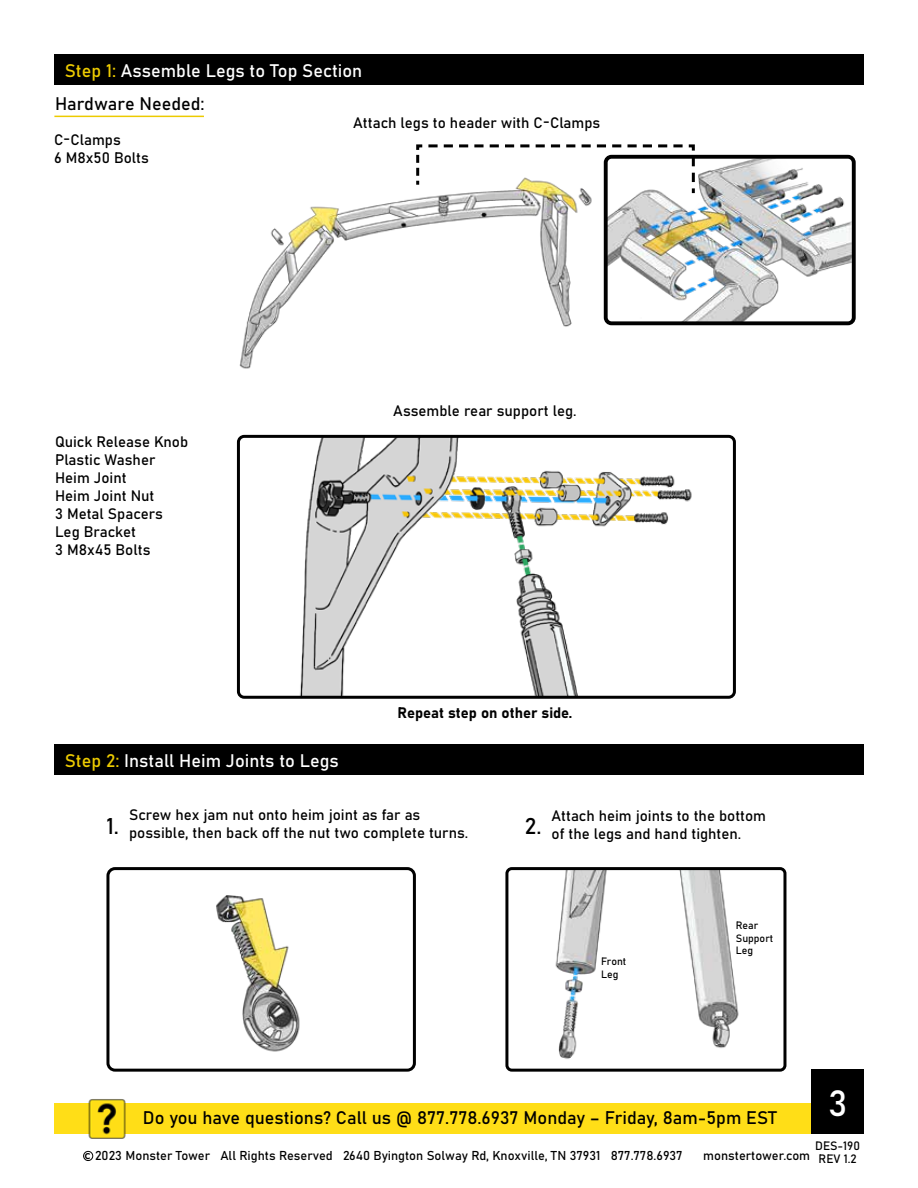
<style>
.page{position:relative;width:918px;height:1188px;background:#fff}
.page>*{position:absolute;margin:0;border:0;box-sizing:border-box;transform-origin:0 0}
.t1{font:36px "Bahnschrift";color:#fff}
.t2{font:22.5px "Bahnschrift";color:#000}
.t3{font:18px "Bahnschrift";color:#000}
.t4{font:18px "Bahnschrift";color:#fff}
.t5{font:15px/18px "Bahnschrift";color:#000}
.t6{font:12.75px "Bahnschrift";color:#000}
.t7{font:12px/12.9px "Bahnschrift";color:#000}
.t8{font:10.5px/12.6px "Bahnschrift";color:#000}
.s1{color:#edcb00}
.s2{font-family:"Futura PT";font-weight:500;font-size:13.8px}
</style>
<div class="page">
<div style="left:54px;top:1103px;width:810px;height:31px;background:#ffde17"></div>
<div style="left:54px;top:54px;width:810px;height:31px;background:#000"></div>
<img style="left:88px;top:1099px;width:38px;height:40px">
<div style="left:83px;top:1151px;width:10px;height:10px;border:1px solid #000;border-radius:50%"></div>
<div style="left:812px;top:1069px;width:52px;height:65px;background:#000"></div>
<img style="left:110px;top:871px;width:302px;height:197px">
<div style="left:106px;top:867px;width:310px;height:205px;border:3px solid #000;border-radius:7px"></div>
<img style="left:509px;top:871px;width:230px;height:197px">
<div style="left:505px;top:867px;width:281px;height:205px;border:3px solid #000;border-radius:5px"></div>
<img style="left:609px;top:160px;width:242px;height:160px">
<div style="left:604px;top:155px;width:252px;height:170px;border:4px solid #000;border-radius:6px"></div>
<img style="left:241px;top:439px;width:491px;height:256px">
<div style="left:237px;top:435px;width:499px;height:264px;border:3px solid #000;border-radius:6px"></div>
<svg style="left:416px;top:144px;width:280px;height:52px"></svg>
<div style="left:54px;top:744px;width:810px;height:31px;background:#000"></div>
<hr style="left:54px;top:116px;width:150px;height:1px;background:#edcb00">
<img style="left:239px;top:161px;width:356px;height:208px">
<div style="left:191px;top:872px;width:51px;height:19px;background:#fff"></div>
<p class="t4" style="left:65px;top:57px;width:299px"><span class="s1">Step 1:</span> Assemble Legs to Top Section</p>
<p class="t3" style="left:55px;top:90px;width:151px">Hardware Needed:</p>
<p class="t5" style="left:54px;top:129px;width:96px">C-Clamps<br>6 M8x50 Bolts</p>
<p class="t5" style="left:353px;top:112px;width:249px">Attach legs to header with C-Clamps</p>
<p class="t5" style="left:55px;top:431px;width:135px">Quick Release Knob<br>Plastic Washer<br>Heim Joint<br>Heim Joint Nut<br>3 Metal Spacers<br>Leg Bracket<br>3 M8x45 Bolts</p>
<p class="t5" style="left:393px;top:401px;width:185px">Assemble rear support leg.</p>
<p class="t4" style="left:65px;top:747px;width:276px"><span class="s1">Step 2:</span> Install Heim Joints to Legs</p>
<p class="t5" style="left:398px;top:703px;width:176px">Repeat step on other side.</p>
<p class="t5" style="left:129px;top:804px;width:341px">Screw hex jam nut onto heim joint as far as possible, then back off the nut two complete turns.</p>
<p class="t5" style="left:552px;top:806px;width:216px">Attach heim joints to the bottom of the legs and hand tighten.</p>
<h2 class="t2" style="left:106px;top:809px;width:14px">1.</h2>
<h2 class="t2" style="left:525px;top:809px;width:18px">2.</h2>
<p class="t8" style="left:601px;top:954px;width:27px">Front<br>Leg</p>
<p class="t8" style="left:736px;top:918px;width:39px">Rear<br>Support<br>Leg</p>
<h1 class="t1" style="left:828px;top:1076px;width:21px">3</h1>
<p class="t3" style="left:143px;top:1104px;width:635px">Do you have questions? Call us @ 877.778.6937 Monday – Friday, 8am-5pm EST</p>
<p class="t6" style="left:85px;top:1146px;width:600px"><span class="s2">c</span> 2023 Monster Tower All Rights Reserved 2640 Byington Solway Rd, Knoxville, TN 37931 877.778.6937</p>
<p class="t6" style="left:703px;top:1146px;width:108px">monstertower.com</p>
<p class="t7" style="left:815px;top:1139px;width:46px">DES-190<br>REV 1.2</p>
</div>
